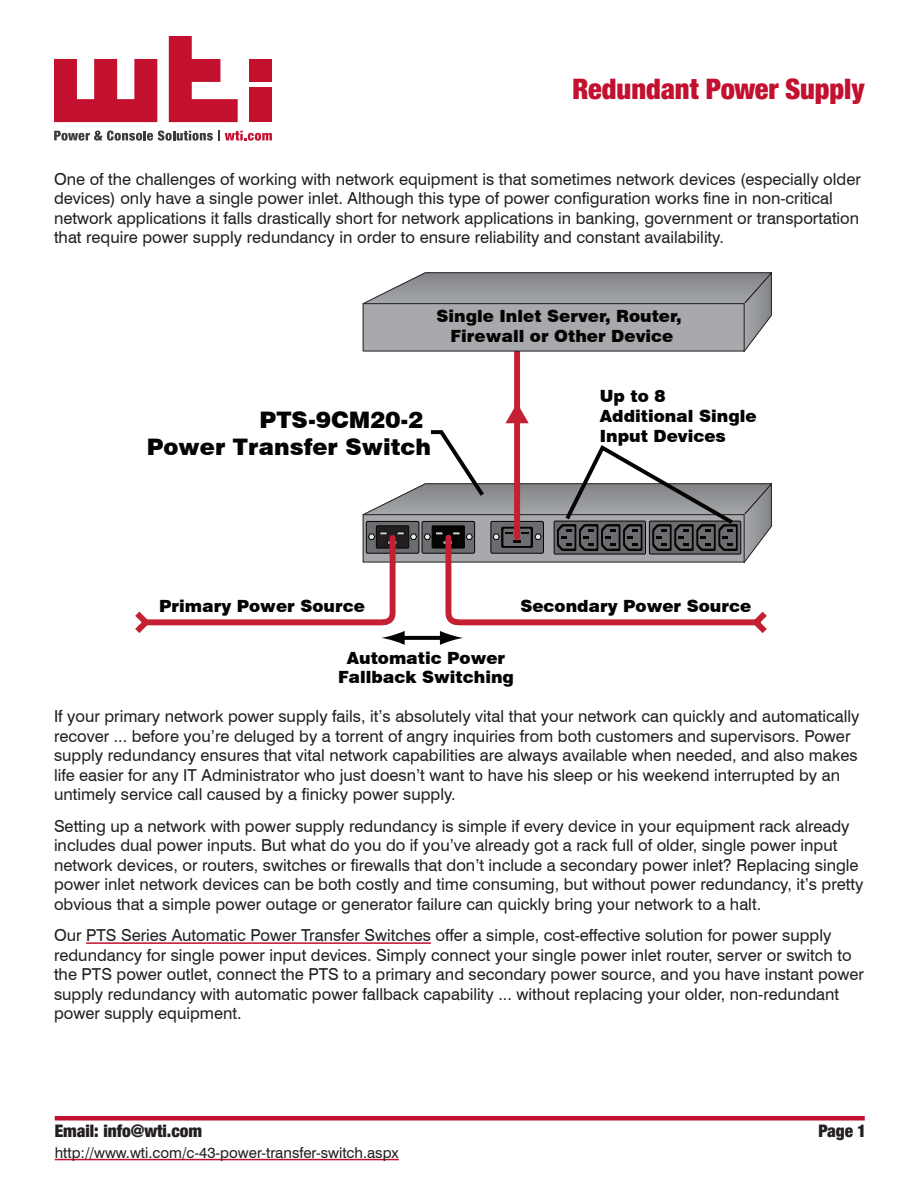
<style>
.page{position:relative;width:918px;height:1188px;background:#fff}
.page>*{position:absolute;margin:0;border:0;box-sizing:border-box;transform-origin:0 0}
.t1{font:900 condensed 27px "BMW Helvetica";color:#c3102f}
.t2{font:900 22.8px/27.3px "Swiss 721 BT";color:#040503}
.t3{font:900 16.8px/20.2px "Swiss 721 BT";color:#040503;text-align:center}
.t4{font:16.5px/19.5px "Swiss 721 BT";color:#231f20}
.t5{font:900 condensed 16.5px "BMW Helvetica";color:#231f20}
.t6{font:15px "Swiss 721 BT";color:#231f20}
</style>
<div class="page">
<hr style="left:55px;top:1116px;width:810px;height:4px;background:#c3102f">
<hr style="left:55px;top:1159px;width:344px;height:1px;background:#c3102f">
<svg style="left:54px;top:131px;width:218px;height:10px"></svg>
<div style="left:249px;top:59px;width:23px;height:23px;background:#c3102f"></div>
<div style="left:249px;top:88px;width:23px;height:34px;background:#c3102f"></div>
<svg style="left:169px;top:36px;width:69px;height:86px"></svg>
<svg style="left:54px;top:59px;width:103px;height:63px"></svg>
<div style="left:514px;top:330px;width:6px;height:207px;background:#c42032"></div>
<svg style="left:362px;top:272px;width:410px;height:81px;background:#9d9ea1"></svg>
<div style="left:363px;top:304px;width:381px;height:47px;background:#a8a9ad"></div>
<div style="left:363px;top:303px;width:382px;height:49px;border:1px solid #201d1e"></div>
<svg style="left:135px;top:403px;width:637px;height:242px"></svg>
<hr style="left:86px;top:942px;width:345px;height:2px;background:#c3102f">
<h1 class="t1" style="left:573px;top:72px;width:294px">Redundant Power Supply</h1>
<p class="t4" style="left:54px;top:169px;width:808px">One of the challenges of working with network equipment is that sometimes network devices (especially older devices) only have a single power inlet. Although this type of power configuration works fine in non-critical network applications it falls drastically short for network applications in banking, government or transportation that require power supply redundancy in order to ensure reliability and constant availability.</p>
<p class="t3" style="left:436px;top:306px;width:247px">Single Inlet Server, Router,<br>Firewall or Other Device</p>
<h2 class="t2" style="left:147px;top:406px;width:285px;text-indent:113px">PTS-9CM20-2<br>Power Transfer Switch</h2>
<p class="t3" style="left:600px;top:385px;width:158px;text-align:left">Up to 8<br>Additional Single<br>Input Devices</p>
<p class="t3" style="left:159px;top:596px;width:207px">Primary Power Source</p>
<p class="t3" style="left:520px;top:596px;width:232px">Secondary Power Source</p>
<p class="t3" style="left:338px;top:649px;width:177px;line-height:18.9px">Automatic Power<br>Fallback Switching</p>
<p class="t4" style="left:54px;top:707px;width:807px">If your primary network power supply fails, it’s absolutely vital that your network can quickly and automatically recover ... before you’re deluged by a torrent of angry inquiries from both customers and supervisors. Power supply redundancy ensures that vital network capabilities are always available when needed, and also makes life easier for any IT Administrator who just doesn’t want to have his sleep or his weekend interrupted by an untimely service call caused by a finicky power supply.</p>
<p class="t4" style="left:54px;top:816px;width:811px">Setting up a network with power supply redundancy is simple if every device in your equipment rack already includes dual power inputs. But what do you do if you’ve already got a rack full of older, single power input network devices, or routers, switches or firewalls that don’t include a secondary power inlet? Replacing single power inlet network devices can be both costly and time consuming, but without power redundancy, it’s pretty obvious that a simple power outage or generator failure can quickly bring your network to a halt.</p>
<p class="t4" style="left:54px;top:926px;width:811px">Our PTS Series Automatic Power Transfer Switches offer a simple, cost-effective solution for power supply redundancy for single power input devices. Simply connect your single power inlet router, server or switch to the PTS power outlet, connect the PTS to a primary and secondary power source, and you have instant power supply redundancy with automatic power fallback capability ... without replacing your older, non-redundant power supply equipment.</p>
<p class="t5" style="left:55px;top:1120px;width:149px">Email: info@wti.com</p>
<p class="t5" style="left:818px;top:1120px;width:48px">Page 1</p>
<p class="t6" style="left:55px;top:1144px;width:346px">http://www.wti.com/c-43-power-transfer-switch.aspx</p>
</div>
